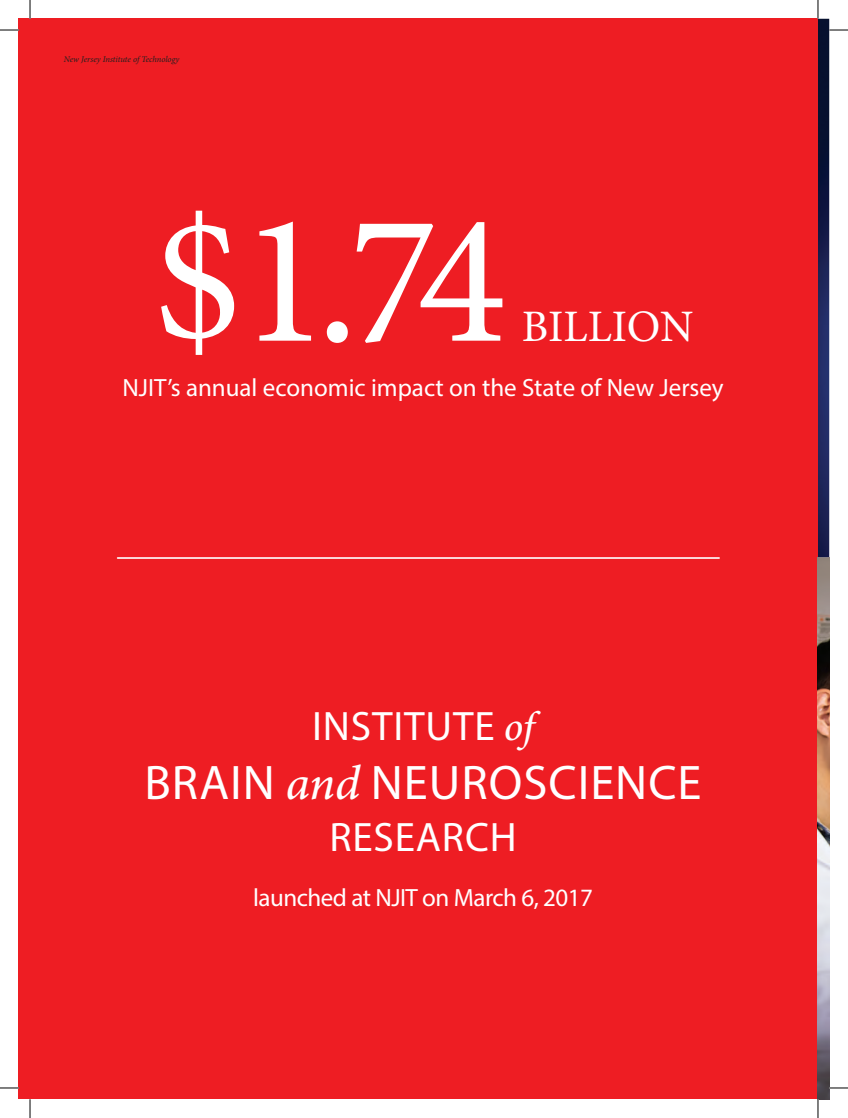
<style>
.page{position:relative;width:848px;height:1118px;background:#fff}
.page>*{position:absolute;margin:0;border:0;box-sizing:border-box;transform-origin:0 0}
.t1{font:187.5px "Minion Pro";color:#fff}
.t2{font:48.75px "Myriad Pro";letter-spacing:.02em;color:#fff}
.t3{font:45px "Minion Pro";color:#fff}
.t4{font:41.25px "Myriad Pro";letter-spacing:.02em;color:#fff}
.t5{font:25px "Myriad Pro";color:#fff}
.t6{font:25px "Myriad Pro";letter-spacing:-.02em;color:#fff}
.t7{font:italic 8.75px "Minion Pro";letter-spacing:-.01em;color:#231f20}
.s1{font-family:"Minion Pro";font-weight:500;font-style:italic}
</style>
<div class="page">
<div style="left:19px;top:19px;width:799px;height:1080px;background:#ee1d23"></div>
<hr style="left:118px;top:557px;width:601px;height:2px;background:#fff">
<img style="left:818px;top:557px;width:11px;height:542px">
<svg style="left:818px;top:19px;width:11px;height:538px;background:#161e4c"></svg>
<svg style="left:0;top:29px;width:19px;height:2px"></svg>
<svg style="left:829px;top:29px;width:19px;height:2px"></svg>
<svg style="left:0;top:1087px;width:19px;height:1px"></svg>
<svg style="left:829px;top:1087px;width:19px;height:1px"></svg>
<svg style="left:29px;top:0;width:2px;height:19px"></svg>
<svg style="left:29px;top:1099px;width:2px;height:19px"></svg>
<svg style="left:817px;top:0;width:1px;height:19px"></svg>
<svg style="left:817px;top:1099px;width:1px;height:19px"></svg>
<p class="t7" style="left:64px;top:53px;width:117px">New Jersey Institute of Technology</p>
<h1 class="t1" style="left:153px;top:155px;width:355px">$1.74</h1>
<h3 class="t3" style="left:522px;top:296px;width:173px">BILLION</h3>
<p class="t5" style="left:122px;top:372px;width:602px">NJIT’s annual economic impact on the State of New Jersey</p>
<h3 class="t4" style="left:312px;top:700px;width:223px">INSTITUTE <span class="s1">of</span></h3>
<h2 class="t2" style="left:144px;top:752px;width:558px">BRAIN <span class="s1">and</span> NEUROSCIENCE</h2>
<h3 class="t4" style="left:329px;top:811px;width:189px">RESEARCH</h3>
<p class="t6" style="left:253px;top:882px;width:341px">launched at NJIT on March 6, 2017</p>
</div>
